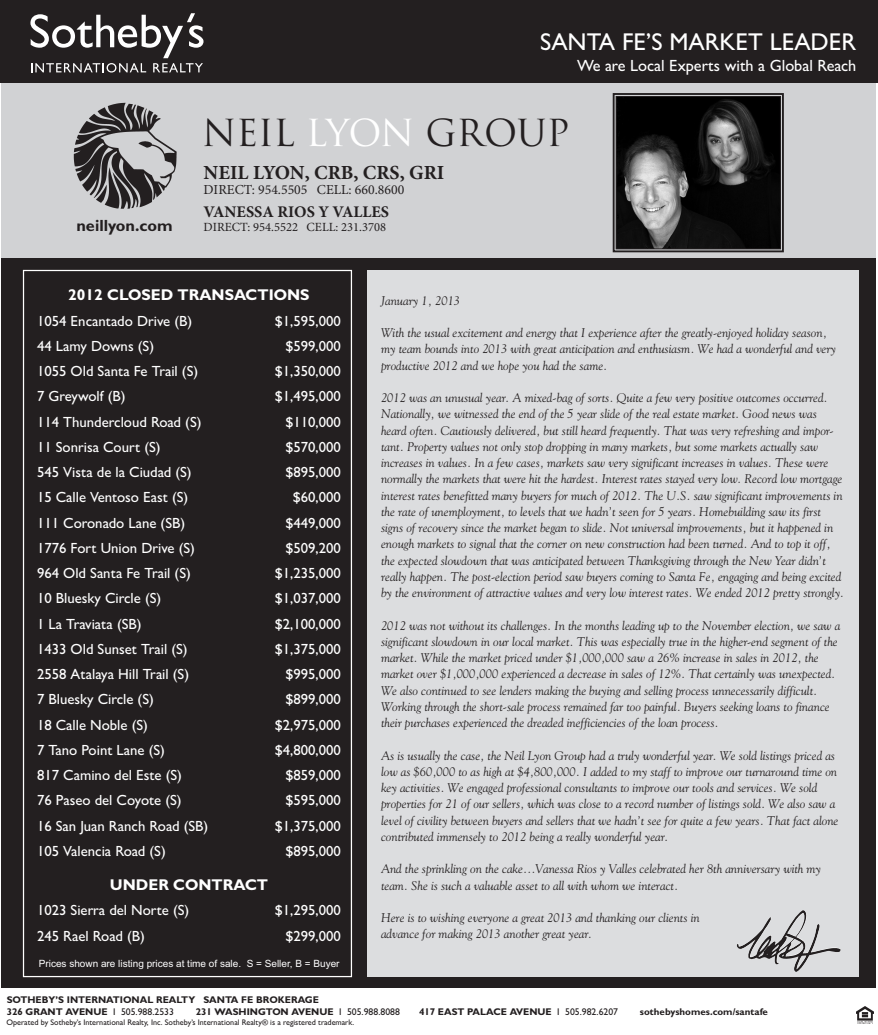
<style>
.page{position:relative;width:878px;height:1035px;background:#fff}
.page>*{position:absolute;margin:0;border:0;box-sizing:border-box;transform-origin:0 0}
.t1{font:36.25px "Trajan Pro";letter-spacing:-.01em;color:#231f20}
.t2{font:500 24.38px "Gill Sans MT Std";color:#fff}
.t3{font:700 20px "Minion Pro";color:#231f20}
.t4{font:500 16.25px "Gill Sans MT Std";color:#fff}
.t5{font:700 16.25px "Minion Pro";color:#231f20}
.t6{font:700 16.25px "Gill Sans MT Std";color:#231f20}
.t7{font:700 15.62px "Gill Sans MT Std";color:#fff}
.t8{font:500 14.75px "Gill Sans MT Std";color:#fff}
.t9{font:13.75px "Minion Pro";color:#231f20}
.t10{font:italic 12.5px/16.2px "Goudy";color:#231f20}
.t11{font:12.5px "Minion Pro";color:#231f20}
.t12{font:10px "Arial";color:#fff}
.t13{font:700 9.75px "Gill Sans MT Std";color:#231f20}
.t14{font:700 9.75px "Gill Sans";color:#231f20}
.t15{font:500 8.12px "Gill Sans MT Std";color:#231f20}
.s1{color:#fff}
.s2{font-weight:500}
</style>
<div class="page">
<div style="left:1px;top:82px;width:875px;height:904px;background:#d1d2d4"></div>
<img style="left:73px;top:102px;width:104px;height:107px">
<img style="left:617px;top:98px;width:161px;height:149px">
<div style="left:612px;top:93px;width:171px;height:159px;border:2px solid #231f20"></div>
<div style="left:615px;top:96px;width:165px;height:153px;border:1px solid #231f20"></div>
<div style="left:1px;top:258px;width:875px;height:730px;background:#231f20"></div>
<div style="left:367px;top:270px;width:491px;height:706px;background:#dcdddf"></div>
<img style="left:737px;top:910px;width:104px;height:62px">
<div style="left:0;top:0;width:877px;height:82px;background:#231f20"></div>
<svg style="left:30px;top:13px;width:173px;height:60px"></svg>
<img style="left:856px;top:1006px;width:17px;height:18px">
<h2 class="t2" style="left:540px;top:33px;width:317px">SANTA FE’S MARKET LEADER</h2>
<h3 class="t4" style="left:577px;top:60px;width:280px">We are Local Experts with a Global Reach</h3>
<h1 class="t1" style="left:202px;top:112px;width:369px">NEIL <span class="s1">LYON</span> GROUP</h1>
<h3 class="t3" style="left:204px;top:161px;width:242px">NEIL LYON, CRB, CRS, GRI</h3>
<p class="t9" style="left:204px;top:181px;width:202px">DIRECT: 954.5505 CELL: 660.8600</p>
<h3 class="t5" style="left:204px;top:202px;width:187px">VANESSA RIOS Y VALLES</h3>
<h3 class="t6" style="left:76px;top:216px;width:98px">neillyon.com</h3>
<p class="t11" style="left:204px;top:220px;width:184px">DIRECT: 954.5522 CELL: 231.3708</p>
<p class="t7" style="left:68px;top:286px;width:243px">2012 CLOSED TRANSACTIONS</p>
<p class="t8" style="left:37px;top:315px;width:157px">1054 Encantado Drive (B)</p>
<p class="t8" style="left:275px;top:315px;width:68px">$1,595,000</p>
<p class="t8" style="left:37px;top:341px;width:119px">44 Lamy Downs (S)</p>
<p class="t8" style="left:285px;top:341px;width:57px">$599,000</p>
<p class="t8" style="left:37px;top:366px;width:163px">1055 Old Santa Fe Trail (S)</p>
<p class="t8" style="left:275px;top:366px;width:68px">$1,350,000</p>
<p class="t8" style="left:37px;top:391px;width:90px">7 Greywolf (B)</p>
<p class="t8" style="left:275px;top:391px;width:68px">$1,495,000</p>
<p class="t8" style="left:37px;top:416px;width:166px">114 Thundercloud Road (S)</p>
<p class="t8" style="left:285px;top:416px;width:57px">$110,000</p>
<p class="t8" style="left:37px;top:442px;width:125px">11 Sonrisa Court (S)</p>
<p class="t8" style="left:285px;top:442px;width:57px">$570,000</p>
<p class="t8" style="left:37px;top:467px;width:156px">545 Vista de la Ciudad (S)</p>
<p class="t8" style="left:285px;top:467px;width:57px">$895,000</p>
<p class="t8" style="left:37px;top:492px;width:153px">15 Calle Ventoso East (S)</p>
<p class="t8" style="left:293px;top:492px;width:50px">$60,000</p>
<p class="t8" style="left:37px;top:517px;width:150px">111 Coronado Lane (SB)</p>
<p class="t8" style="left:285px;top:517px;width:57px">$449,000</p>
<p class="t8" style="left:37px;top:543px;width:159px">1776 Fort Union Drive (S)</p>
<p class="t8" style="left:285px;top:543px;width:57px">$509,200</p>
<p class="t8" style="left:37px;top:568px;width:155px">964 Old Santa Fe Trail (S)</p>
<p class="t8" style="left:275px;top:568px;width:68px">$1,235,000</p>
<p class="t8" style="left:37px;top:593px;width:126px">10 Bluesky Circle (S)</p>
<p class="t8" style="left:275px;top:593px;width:68px">$1,037,000</p>
<p class="t8" style="left:37px;top:618px;width:106px">1 La Traviata (SB)</p>
<p class="t8" style="left:275px;top:618px;width:68px">$2,100,000</p>
<p class="t8" style="left:37px;top:644px;width:152px">1433 Old Sunset Trail (S)</p>
<p class="t8" style="left:275px;top:644px;width:68px">$1,375,000</p>
<p class="t8" style="left:37px;top:669px;width:154px">2558 Atalaya Hill Trail (S)</p>
<p class="t8" style="left:285px;top:669px;width:57px">$995,000</p>
<p class="t8" style="left:37px;top:694px;width:118px">7 Bluesky Circle (S)</p>
<p class="t8" style="left:285px;top:694px;width:57px">$899,000</p>
<p class="t8" style="left:37px;top:719px;width:112px">18 Calle Noble (S)</p>
<p class="t8" style="left:275px;top:719px;width:68px">$2,975,000</p>
<p class="t8" style="left:37px;top:745px;width:129px">7 Tano Point Lane (S)</p>
<p class="t8" style="left:275px;top:745px;width:68px">$4,800,000</p>
<p class="t8" style="left:37px;top:770px;width:146px">817 Camino del Este (S)</p>
<p class="t8" style="left:285px;top:770px;width:57px">$859,000</p>
<p class="t8" style="left:37px;top:795px;width:146px">76 Paseo del Coyote (S)</p>
<p class="t8" style="left:285px;top:795px;width:57px">$595,000</p>
<p class="t8" style="left:37px;top:820px;width:173px">16 San Juan Ranch Road (SB)</p>
<p class="t8" style="left:275px;top:820px;width:68px">$1,375,000</p>
<p class="t8" style="left:37px;top:846px;width:130px">105 Valencia Road (S)</p>
<p class="t8" style="left:285px;top:846px;width:57px">$895,000</p>
<p class="t7" style="left:110px;top:876px;width:160px">UNDER CONTRACT</p>
<p class="t8" style="left:37px;top:905px;width:154px">1023 Sierra del Norte (S)</p>
<p class="t8" style="left:275px;top:905px;width:68px">$1,295,000</p>
<p class="t8" style="left:37px;top:930px;width:109px">245 Rael Road (B)</p>
<p class="t8" style="left:285px;top:930px;width:57px">$299,000</p>
<p class="t12" style="left:39px;top:957px;width:302px">Prices shown are listing prices at time of sale. S = Seller, B = Buyer</p>
<p class="t10" style="left:381px;top:293px;width:81px">January 1, 2013</p>
<p class="t10" style="left:381px;top:326px;width:456px">With the usual excitement and energy that I experience after the greatly-enjoyed holiday season, my team bounds into 2013 with great anticipation and enthusiasm. We had a wonderful and very productive 2012 and we hope you had the same.</p>
<p class="t10" style="left:381px;top:391px;width:464px">2012 was an unusual year. A mixed-bag of sorts. Quite a few very positive outcomes occurred.<br>Nationally, we witnessed the end of the 5 year slide of the real estate market. Good news was heard often. Cautiously delivered, but still heard frequently. That was very refreshing and impor&shy;tant. Property values not only stop dropping in many markets, but some markets actually saw increases in values. In a few cases, markets saw very significant increases in values. These were normally the markets that were hit the hardest. Interest rates stayed very low. Record low mortgage interest rates benefitted many buyers for much of 2012. The U.S. saw significant improvements in the rate of unemployment, to levels that we hadn’t seen for 5 years. Homebuilding saw its first signs of recovery since the market began to slide. Not universal improvements, but it happened in enough markets to signal that the corner on new construction had been turned. And to top it off, the expected slowdown that was anticipated between Thanksgiving through the New Year didn’t really happen. The post-election period saw buyers coming to Santa Fe, engaging and being excited by the environment of attractive values and very low interest rates. We ended 2012 pretty strongly.</p>
<p class="t10" style="left:381px;top:618px;width:461px">2012 was not without its challenges. In the months leading up to the November election, we saw a significant slowdown in our local market. This was especially true in the higher-end segment of the market. While the market priced under $1,000,000 saw a 26% increase in sales in 2012, the market over $1,000,000 experienced a decrease in sales of 12%. That certainly was unexpected.<br>We also continued to see lenders making the buying and selling process unnecessarily difficult.<br>Working through the short-sale process remained far too painful. Buyers seeking loans to finance their purchases experienced the dreaded inefficiencies of the loan process.</p>
<p class="t10" style="left:381px;top:748px;width:459px">As is usually the case, the Neil Lyon Group had a truly wonderful year. We sold listings priced as low as $60,000 to as high at $4,800,000. I added to my staff to improve our turnaround time on key activities. We engaged professional consultants to improve our tools and services. We sold properties for 21 of our sellers, which was close to a record number of listings sold. We also saw a level of civility between buyers and sellers that we hadn’t see for quite a few years. That fact alone contributed immensely to 2012 being a really wonderful year.</p>
<p class="t10" style="left:381px;top:862px;width:441px">And the sprinkling on the cake…Vanessa Rios y Valles celebrated her 8th anniversary with my team. She is such a valuable asset to all with whom we interact.</p>
<p class="t10" style="left:381px;top:911px;width:320px">Here is to wishing everyone a great 2013 and thanking our clients in advance for making 2013 another great year.</p>
<p class="t14" style="left:7px;top:994px;width:314px">SOTHEBY’S INTERNATIONAL REALTY SANTA FE BROKERAGE</p>
<p class="t13" style="left:7px;top:1006px;width:169px">326 GRANT AVENUE <span class="s2">I 505.988.2533</span></p>
<p class="t13" style="left:196px;top:1006px;width:206px">231 WASHINGTON AVENUE <span class="s2">I 505.988.8088</span></p>
<p class="t13" style="left:419px;top:1006px;width:201px">417 EAST PALACE AVENUE <span class="s2">I 505.982.6207</span></p>
<p class="t13" style="left:640px;top:1006px;width:130px">sothebyshomes.com/santafe</p>
<p class="t15" style="left:7px;top:1019px;width:349px">Operated by Sotheby’s International Realty, Inc. Sotheby’s International Realty® is a registered trademark.</p>
</div>
